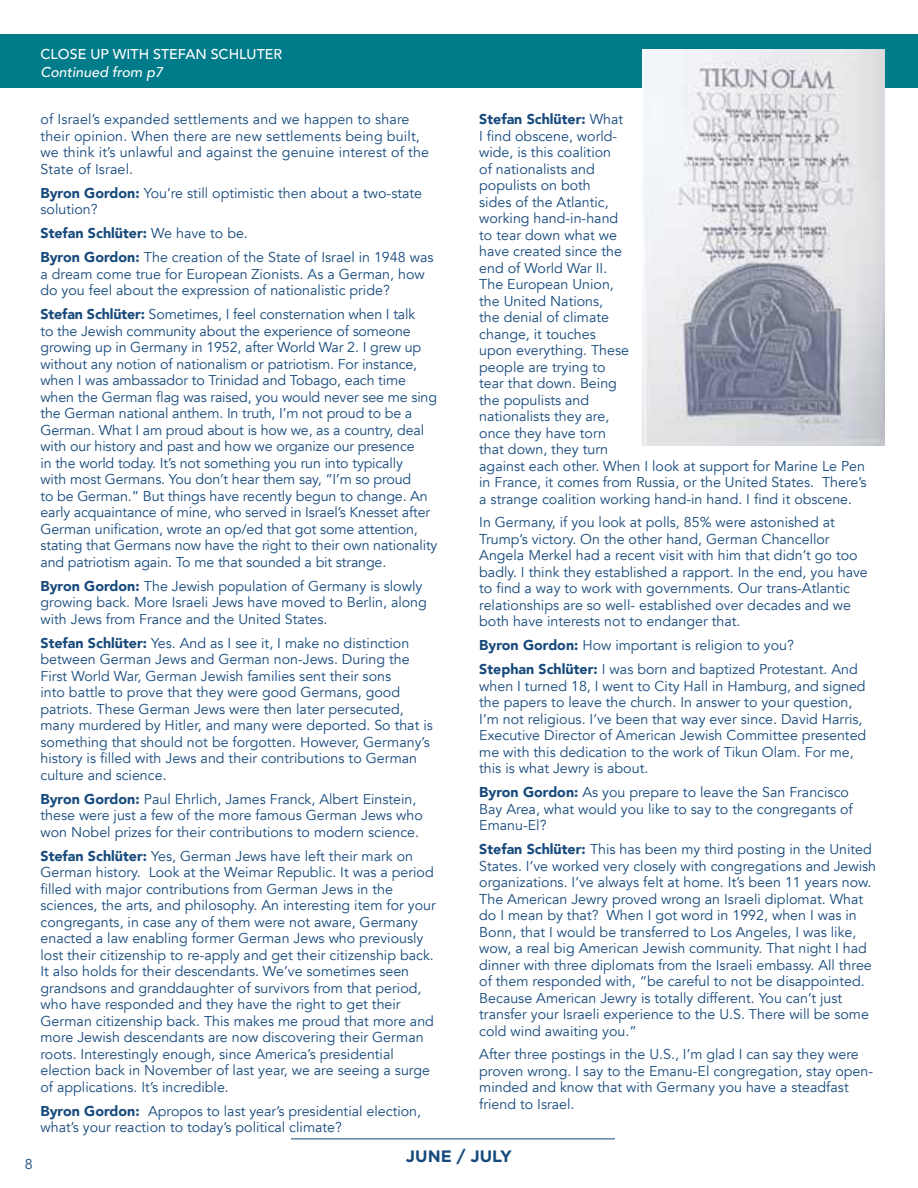
<style>
.page{position:relative;width:918px;height:1188px;background:#fff}
.page>*{position:absolute;margin:0;border:0;box-sizing:border-box;transform-origin:0 0}
.t1{font:700 16.5px "Gotham";color:#174a7c}
.t2{font:14.25px/16.5px "Avenir";color:#174a7c}
.t3{font:500 14.25px "Avenir";color:#fff}
.t4{font:italic 500 14.25px "Avenir";color:#fff}
.s1{font-weight:900}
</style>
<div class="page">
<hr style="left:291px;top:1138px;width:324px;height:1px;background:#174a7c">
<div style="left:0;top:34px;width:918px;height:54px;background:#007b8a"></div>
<img style="left:642px;top:49px;width:242px;height:396px">
<p class="t3" style="left:40px;top:42px;width:243px">CLOSE UP WITH STEFAN SCHLUTER</p>
<p class="t4" style="left:40px;top:63px;width:124px">Continued from p7</p>
<p class="t2" style="left:40px;top:112px;width:390px">of Israel’s expanded settlements and we happen to share their opinion. When there are new settlements being built, we think it’s unlawful and against the genuine interest of the State of Israel.</p>
<p class="t2" style="left:40px;top:185px;width:383px"><span class="s1">Byron Gordon:</span> You’re still optimistic then about a two-state solution?</p>
<p class="t2" style="left:40px;top:222px;width:394px;line-height:24px"><span class="s1">Stefan Schlüter:</span> We have to be.<br><span class="s1">Byron Gordon:</span> The creation of the State of Israel in 1948 was</p>
<p class="t2" style="left:40px;top:266px;width:386px">a dream come true for European Zionists. As a German, how do you feel about the expression of nationalistic pride?</p>
<p class="t2" style="left:40px;top:307px;width:399px"><span class="s1">Stefan Schlüter:</span> Sometimes, I feel consternation when I talk<br>to the Jewish community about the experience of someone growing up in Germany in 1952, after World War 2. I grew up without any notion of nationalism or patriotism. For instance, when I was ambassador to Trinidad and Tobago, each time when the German flag was raised, you would never see me sing the German national anthem. In truth, I’m not proud to be a German. What I am proud about is how we, as a country, deal with our history and past and how we organize our presence<br>in the world today. It’s not something you run into typically<br>with most Germans. You don’t hear them say, “I’m so proud<br>to be German.” But things have recently begun to change. An early acquaintance of mine, who served in Israel’s Knesset after German unification, wrote an op/ed that got some attention, stating that Germans now have the right to their own nationality and patriotism again. To me that sounded a bit strange.</p>
<p class="t2" style="left:40px;top:578px;width:388px"><span class="s1">Byron Gordon:</span> The Jewish population of Germany is slowly growing back. More Israeli Jews have moved to Berlin, along with Jews from France and the United States.</p>
<p class="t2" style="left:40px;top:635px;width:394px"><span class="s1">Stefan Schlüter:</span> Yes. And as I see it, I make no distinction between German Jews and German non-Jews. During the First World War, German Jewish families sent their sons<br>into battle to prove that they were good Germans, good patriots. These German Jews were then later persecuted, many murdered by Hitler, and many were deported. So that is something that should not be forgotten. However, Germany’s history is filled with Jews and their contributions to German culture and science.</p>
<p class="t2" style="left:40px;top:791px;width:384px"><span class="s1">Byron Gordon:</span> Paul Ehrlich, James Franck, Albert Einstein, these were just a few of the more famous German Jews who won Nobel prizes for their contributions to modern science.</p>
<p class="t2" style="left:40px;top:848px;width:397px"><span class="s1">Stefan Schlüter:</span> Yes, German Jews have left their mark on German history. Look at the Weimar Republic. It was a period filled with major contributions from German Jews in the sciences, the arts, and philosophy. An interesting item for your congregants, in case any of them were not aware, Germany enacted a law enabling former German Jews who previously lost their citizenship to re-apply and get their citizenship back.<br>It also holds for their descendants. We’ve sometimes seen grandsons and granddaughter of survivors from that period, who have responded and they have the right to get their German citizenship back. This makes me proud that more and more Jewish descendants are now discovering their German roots. Interestingly enough, since America’s presidential election back in November of last year, we are seeing a surge of applications. It’s incredible.</p>
<p class="t2" style="left:40px;top:1103px;width:382px"><span class="s1">Byron Gordon:</span> Apropos to last year’s presidential election, what’s your reaction to today’s political climate?</p>
<p class="t2" style="left:479px;top:112px;width:389px"><span class="s1">Stefan Schlüter:</span> What<br>I find obscene, world-<br>wide, is this coalition<br>of nationalists and<br>populists on both<br>sides of the Atlantic,<br>working hand-in-hand<br>to tear down what we<br>have created since the<br>end of World War II.<br>The European Union,<br>the United Nations,<br>the denial of climate<br>change, it touches<br>upon everything. These<br>people are trying to<br>tear that down. Being<br>the populists and<br>nationalists they are,<br>once they have torn<br>that down, they turn<br>against each other. When I look at support for Marine Le Pen in France, it comes from Russia, or the United States. There’s a strange coalition working hand-in hand. I find it obscene.</p>
<p class="t2" style="left:479px;top:514px;width:390px">In Germany, if you look at polls, 85% were astonished at Trump’s victory. On the other hand, German Chancellor Angela Merkel had a recent visit with him that didn’t go too badly. I think they established a rapport. In the end, you have to find a way to work with governments. Our trans-Atlantic relationships are so well- established over decades and we both have interests not to endanger that.</p>
<p class="t2" style="left:479px;top:634px;width:380px;line-height:24px"><span class="s1">Byron Gordon:</span> How important is religion to you?<br><span class="s1">Stephan Schlüter:</span> I was born and baptized Protestant. And</p>
<p class="t2" style="left:479px;top:678px;width:389px">when I turned 18, I went to City Hall in Hamburg, and signed the papers to leave the church. In answer to your question, I’m not religious. I’ve been that way ever since. David Harris, Executive Director of American Jewish Committee presented me with this dedication to the work of Tikun Olam. For me, this is what Jewry is about.</p>
<p class="t2" style="left:479px;top:784px;width:375px"><span class="s1">Byron Gordon:</span> As you prepare to leave the San Francisco<br>Bay Area, what would you like to say to the congregants of<br>Emanu-El?</p>
<p class="t2" style="left:479px;top:841px;width:398px"><span class="s1">Stefan Schlüter:</span> This has been my third posting in the United States. I’ve worked very closely with congregations and Jewish organizations. I’ve always felt at home. It’s been 11 years now.<br>The American Jewry proved wrong an Israeli diplomat. What do I mean by that? When I got word in 1992, when I was in Bonn, that I would be transferred to Los Angeles, I was like, wow, a real big American Jewish community. That night I had dinner with three diplomats from the Israeli embassy. All three of them responded with, “be careful to not be disappointed.<br>Because American Jewry is totally different. You can’t just transfer your Israeli experience to the U.S. There will be some cold wind awaiting you.”</p>
<p class="t2" style="left:479px;top:1046px;width:395px">After three postings in the U.S., I’m glad I can say they were proven wrong. I say to the Emanu-El congregation, stay open&shy;minded and know that with Germany you have a steadfast friend to Israel.</p>
<p class="t2" style="left:25px;top:1156px;width:9px">8</p>
<p class="t1" style="left:406px;top:1145px;width:108px">JUNE / JULY</p>
</div>
